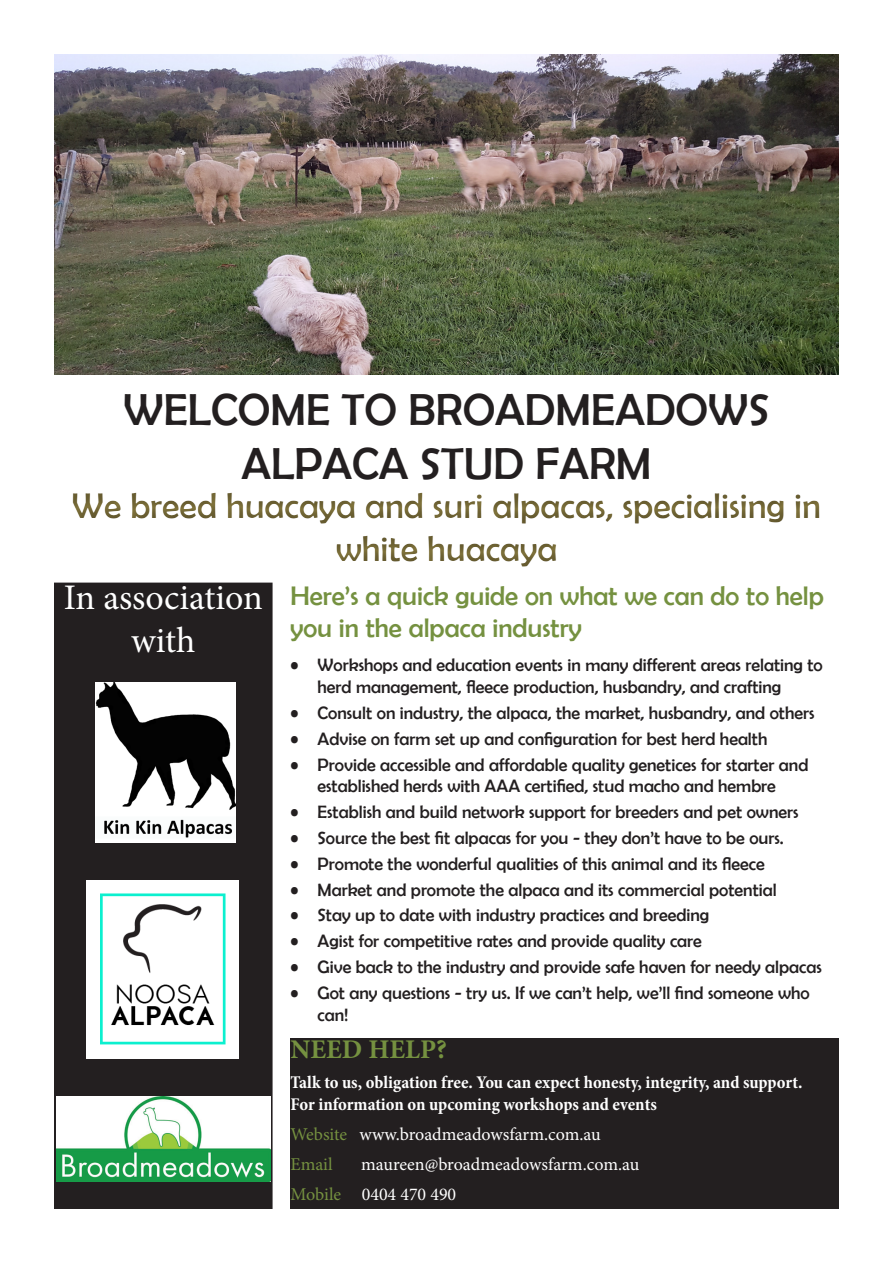
<style>
.page{position:relative;width:893px;height:1263px;background:#fff}
.page>*{position:absolute;margin:0;border:0;box-sizing:border-box;transform-origin:0 0}
.t1{font:45px/54px "Berlin Sans FB";color:#231f20;text-align:center}
.t2{font:36px/43.2px "Berlin Sans FB";color:#80733c;text-align:center}
.t3{font:36px/43.2px "Minion Pro";color:#fff;text-align:center}
.t4{font:27px/32.4px "Berlin Sans FB";color:#759140}
.t5{font:700 27px "Minion Pro";color:#759140}
.t6{font:18px/21.6px "Berlin Sans FB";color:#231f20}
.t7{font:700 condensed 18px/21.6px "Minion Pro";color:#fff}
.t8{font:18px "Minion Pro";color:#fff}
.t9{font:18px "Minion Pro";color:#759140}
.s1{color:#759140}
</style>
<div class="page">
<div style="left:57px;top:484px;width:778px;height:97px;background:#231f20;opacity:.5"></div>
<img style="left:54px;top:54px;width:785px;height:320px">
<div style="left:55px;top:583px;width:217px;height:625px;background:#231f20"></div>
<div style="left:54px;top:583px;width:219px;height:626px;border:2px solid #231f20"></div>
<img style="left:56px;top:1097px;width:214px;height:84px">
<div style="left:291px;top:1038px;width:548px;height:170px;background:#231f20"></div>
<img style="left:96px;top:682px;width:139px;height:160px">
<img style="left:86px;top:880px;width:153px;height:179px">
<p class="t1" style="left:124px;top:383px;width:647px">WELCOME TO BROADMEADOWS<br>ALPACA STUD FARM</p>
<h2 class="t2" style="left:72px;top:484px;width:751px">We breed huacaya and suri alpacas, specialising in white huacaya</h2>
<p class="t4" style="left:291px;top:579px;width:535px">Here’s a quick guide on what we can do to help you in the alpaca industry</p>
<p class="t6" style="left:318px;top:654px;width:507px;text-indent:-27px">• Workshops and education events in many different areas relating to herd management, fleece production, husbandry, and crafting</p>
<p class="t6" style="left:291px;top:702px;width:525px">• Consult on industry, the alpaca, the market, husbandry, and others</p>
<p class="t6" style="left:291px;top:728px;width:478px">• Advise on farm set up and configuration for best herd health</p>
<p class="t6" style="left:291px;top:753px;width:519px;text-align:center">• Provide accessible and affordable quality genetices for starter and established herds with AAA certified, stud macho and hembre</p>
<p class="t6" style="left:291px;top:801px;width:509px">• Establish and build network support for breeders and pet owners</p>
<p class="t6" style="left:291px;top:827px;width:495px">• Source the best fit alpacas for you - they don’t have to be ours.</p>
<p class="t6" style="left:291px;top:853px;width:476px">• Promote the wonderful qualities of this animal and its fleece</p>
<p class="t6" style="left:291px;top:878px;width:488px">• Market and promote the alpaca and its commercial potential</p>
<p class="t6" style="left:291px;top:904px;width:420px">• Stay up to date with industry practices and breeding</p>
<p class="t6" style="left:291px;top:930px;width:413px">• Agist for competitive rates and provide quality care</p>
<p class="t6" style="left:291px;top:956px;width:533px">• Give back to the industry and provide safe haven for needy alpacas</p>
<p class="t6" style="left:318px;top:982px;width:494px;text-indent:-27px">• Got any questions - try us. If we can’t help, we’ll find someone who can!</p>
<p class="t5" style="left:291px;top:1030px;width:158px">NEED HELP?</p>
<p class="t7" style="left:291px;top:1071px;width:514px">Talk to us, obligation free. You can expect honesty, integrity, and support.<br>For information on upcoming workshops and events</p>
<p class="t8" style="left:291px;top:1122px;width:312px"><span class="s1">Website</span> www.broadmeadowsfarm.com.au</p>
<p class="t9" style="left:291px;top:1152px;width:44px">Email</p>
<p class="t8" style="left:361px;top:1152px;width:279px">maureen@broadmeadowsfarm.com.au</p>
<p class="t8" style="left:291px;top:1182px;width:167px"><span class="s1">Mobile</span> 0404 470 490</p>
<p class="t3" style="left:64px;top:576px;width:201px">In association with</p>
</div>
